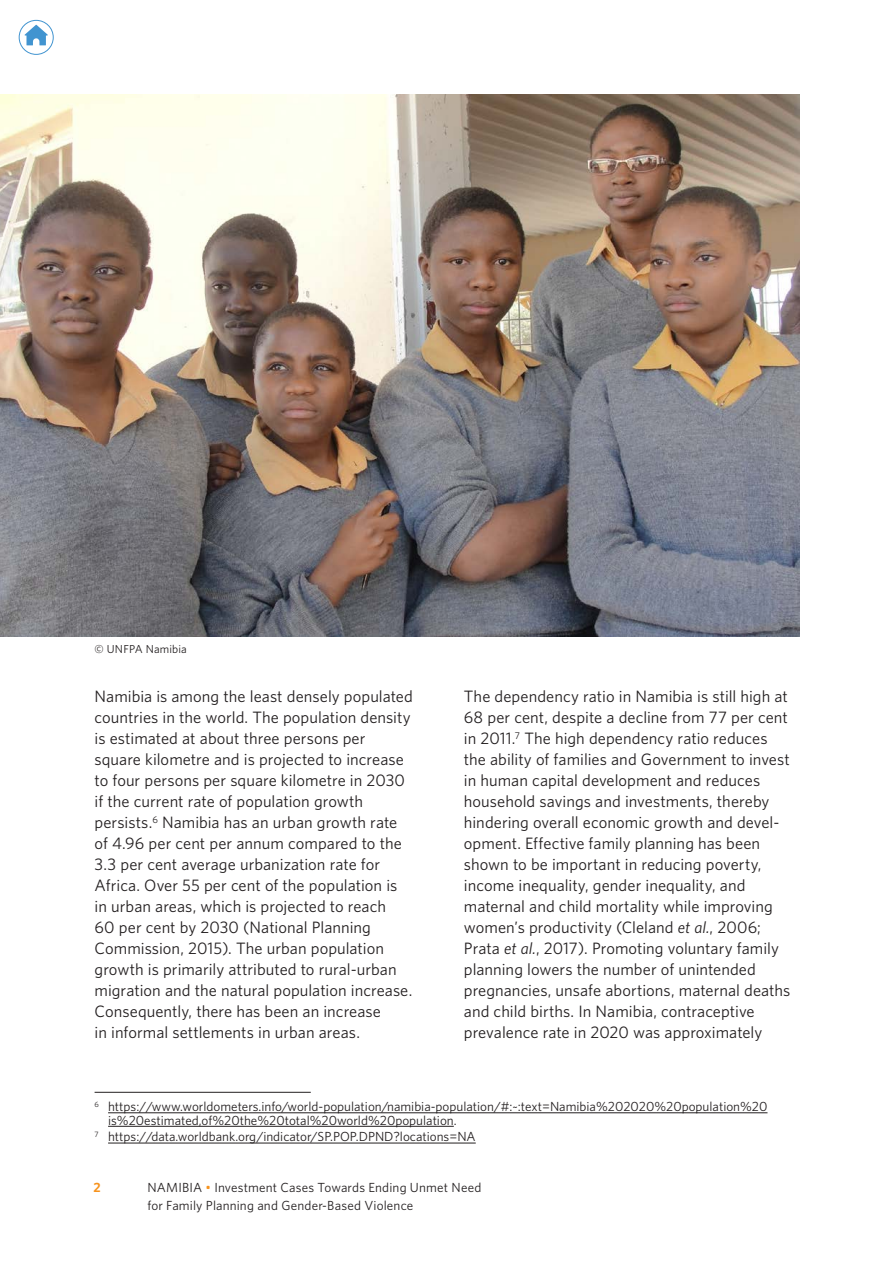
<style>
.page{position:relative;width:894px;height:1263px;background:#fff}
.page>*{position:absolute;margin:0;border:0;box-sizing:border-box;transform-origin:0 0}
.t1{font:15px/21px "UNFPA Text";color:#231f20}
.t2{font:12px/18px "UNFPA Text";color:#231f20}
.t3{font:700 12px "UNFPA";color:#f7931d}
.t4{font:10.5px "UNFPA Text";letter-spacing:.015em;color:#231f20}
.s1{font-style:italic}
.s2{color:#f7931d}
</style>
<div class="page">
<svg style="left:19px;top:20px;width:34px;height:34px"></svg>
<div style="left:19px;top:20px;width:35px;height:35px;border:1px solid #4194d0;border-radius:50%"></div>
<svg style="left:25px;top:25px;width:23px;height:20px"></svg>
<hr style="left:94px;top:1092px;width:216px;height:1px;background:#231f20">
<hr style="left:108px;top:1112px;width:659px;height:1px;background:#231f20">
<hr style="left:108px;top:1126px;width:345px;height:1px;background:#231f20">
<hr style="left:108px;top:1142px;width:367px;height:1px;background:#231f20">
<img style="left:0;top:94px;width:799px;height:542px">
<p class="t4" style="left:94px;top:642px;width:94px">© UNFPA Namibia</p>
<p class="t1" style="left:94px;top:685px;width:319px">Namibia is among the least densely populated countries in the world. The population density is estimated at about three persons per square kilometre and is projected to increase to four persons per square kilometre in 2030 if the current rate of population growth persists.<sup>6</sup> Namibia has an urban growth rate of 4.96 per cent per annum compared to the 3.3 per cent average urbanization rate for Africa. Over 55 per cent of the population is in urban areas, which is projected to reach<br>60 per cent by 2030 (National Planning Commission, 2015). The urban population growth is primarily attributed to rural-urban migration and the natural population increase.<br>Consequently, there has been an increase<br>in informal settlements in urban areas.</p>
<p class="t1" style="left:463px;top:685px;width:328px">The dependency ratio in Namibia is still high at 68 per cent, despite a decline from 77 per cent in 2011.<sup>7</sup> The high dependency ratio reduces the ability of families and Government to invest in human capital development and reduces household savings and investments, thereby hindering overall economic growth and devel&shy;opment. Effective family planning has been shown to be important in reducing poverty, income inequality, gender inequality, and maternal and child mortality while improving women’s productivity (Cleland <span class="s1">et al.</span>, 2006; Prata <span class="s1">et al.</span>, 2017). Promoting voluntary family planning lowers the number of unintended pregnancies, unsafe abortions, maternal deaths and child births. In Namibia, contraceptive prevalence rate in 2020 was approximately</p>
<p class="t2" style="left:108px;top:1099px;width:660px;line-height:13.5px;text-indent:-14px"><sup>6</sup> https://www.worldometers.info/world-population/namibia-population/#:~:text=Namibia%202020%20population%20 is%20estimated,of%20the%20total%20world%20population.</p>
<p class="t2" style="left:94px;top:1127px;width:382px"><sup>7</sup> https://data.worldbank.org/indicator/SP.POP.DPND?locations=NA</p>
<p class="t3" style="left:93px;top:1179px;width:9px">2</p>
<p class="t2" style="left:147px;top:1178px;width:335px">NAMIBIA <span class="s2">•</span> Investment Cases Towards Ending Unmet Need for Family Planning and Gender-Based Violence</p>
</div>
